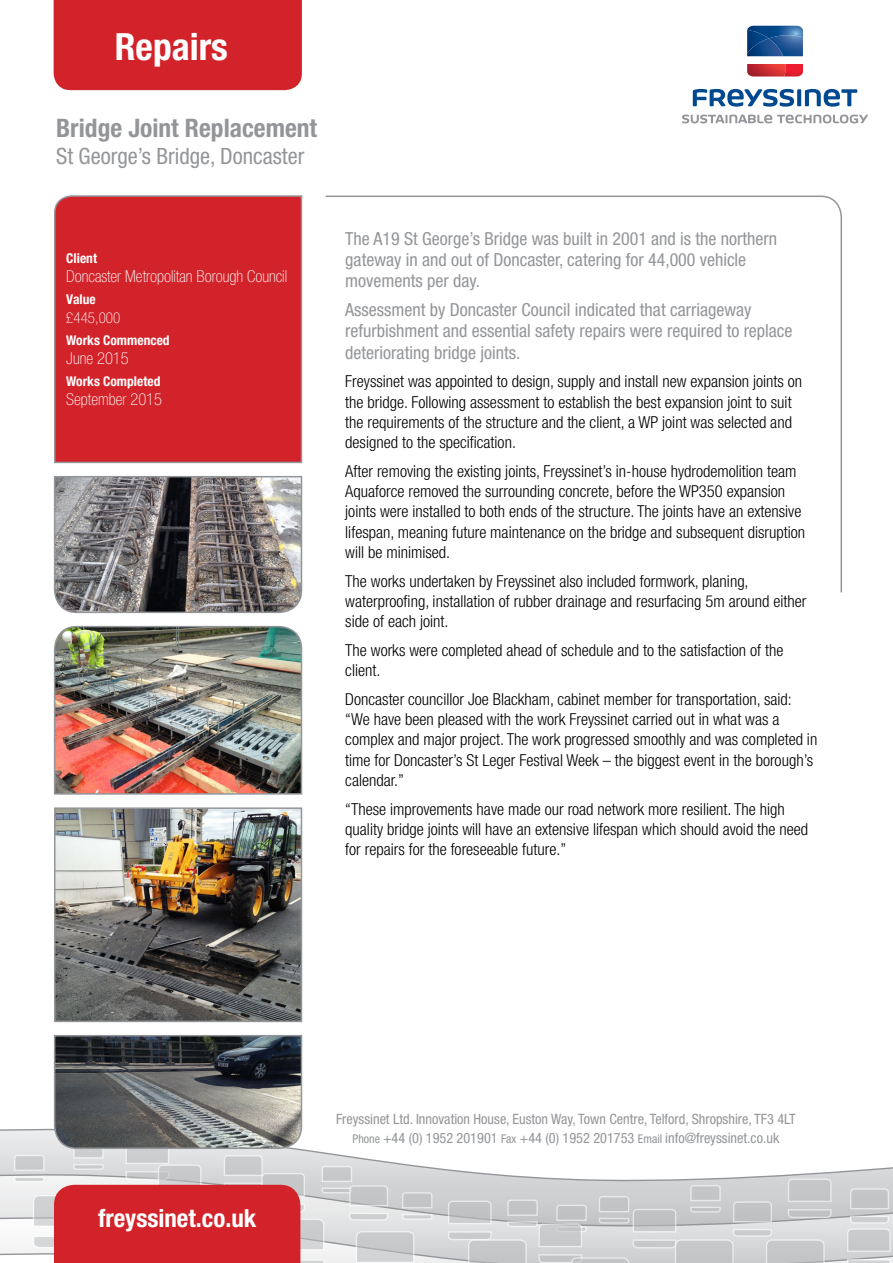
<style>
.page{position:relative;width:893px;height:1263px;background:#fff}
.page>*{position:absolute;margin:0;border:0;box-sizing:border-box;transform-origin:0 0}
.t1{font:700 condensed 37.5px "Helvetica Neue LT Std";color:#fff}
.t2{font:700 condensed 25.5px "Helvetica Neue LT Std";color:#939598}
.t3{font:700 condensed 24.9px "Helvetica Neue LT Std";color:#fff}
.t4{font:condensed 22.5px "Helvetica Neue LT Std";color:#939598}
.t5{font:condensed 18px/21px "Helvetica Neue LT Std";color:#939598}
.t6{font:300 condensed 16.5px/20.2px "Helvetica Neue LT Std";color:#000}
.t7{font:100 condensed 16.5px "Helvetica Neue LT Std";color:#fff}
.t8{font:100 condensed 15px "Helvetica Neue LT Std";color:#fff}
.t9{font:condensed 14.25px/19.4px "Helvetica Neue LT Std";color:#939598;text-align:center}
.t10{font:700 condensed 13.5px "Helvetica Neue LT Std";color:#fff}
.s1{font-size:12px}
</style>
<div class="page">
<img style="left:53px;top:625px;width:250px;height:170px">
<div style="left:54px;top:0;width:248px;height:90px;background:#d2232a"></div>
<svg style="left:325px;top:195px;width:517px;height:398px"></svg>
<svg style="left:53px;top:476px;width:250px;height:138px"></svg>
<div style="left:54px;top:195px;width:249px;height:269px;background:#d2232a"></div>
<svg style="left:0;top:1129px;width:893px;height:101px"></svg>
<svg style="left:846px;top:1187px;width:45px;height:76px"></svg>
<svg style="left:447px;top:1178px;width:385px;height:85px"></svg>
<img style="left:54px;top:807px;width:249px;height:216px">
<svg style="left:13px;top:1035px;width:420px;height:228px"></svg>
<svg style="left:693px;top:89px;width:101px;height:18px"></svg>
<svg style="left:797px;top:89px;width:4px;height:17px"></svg>
<svg style="left:805px;top:89px;width:52px;height:18px"></svg>
<svg style="left:786px;top:64px;width:17px;height:13px"></svg>
<img style="left:747px;top:64px;width:39px;height:13px">
<svg style="left:747px;top:26px;width:56px;height:30px"></svg>
<img style="left:747px;top:38px;width:36px;height:18px">
<svg style="left:682px;top:115px;width:186px;height:8px"></svg>
<h1 class="t1" style="left:115px;top:24px;width:115px">Repairs</h1>
<h2 class="t2" style="left:56px;top:113px;width:262px">Bridge Joint Replacement</h2>
<h3 class="t4" style="left:56px;top:143px;width:250px">St George’s Bridge, Doncaster</h3>
<p class="t10" style="left:66px;top:250px;width:32px">Client</p>
<p class="t7" style="left:66px;top:267px;width:222px">Doncaster Metropolitan Borough Council</p>
<p class="t10" style="left:66px;top:291px;width:31px">Value</p>
<p class="t8" style="left:66px;top:309px;width:55px">£445,000</p>
<p class="t10" style="left:66px;top:332px;width:105px">Works Commenced</p>
<p class="t7" style="left:66px;top:349px;width:64px">June 2015</p>
<p class="t10" style="left:66px;top:373px;width:96px">Works Completed</p>
<p class="t7" style="left:66px;top:390px;width:97px">September 2015</p>
<p class="t5" style="left:345px;top:228px;width:433px">The A19 St George’s Bridge was built in 2001 and is the northern gateway in and out of Doncaster, catering for 44,000 vehicle movements per day.</p>
<p class="t5" style="left:345px;top:299px;width:449px">Assessment by Doncaster Council indicated that carriageway refurbishment and essential safety repairs were required to replace deteriorating bridge joints.</p>
<p class="t6" style="left:345px;top:371px;width:458px">Freyssinet was appointed to design, supply and install new expansion joints on the bridge. Following assessment to establish the best expansion joint to suit the requirements of the structure and the client, a WP joint was selected and designed to the specification.</p>
<p class="t6" style="left:345px;top:461px;width:461px">After removing the existing joints, Freyssinet’s in-house hydrodemolition team Aquaforce removed the surrounding concrete, before the WP350 expansion joints were installed to both ends of the structure. The joints have an extensive lifespan, meaning future maintenance on the bridge and subsequent disruption will be minimised.</p>
<p class="t6" style="left:345px;top:570px;width:463px">The works undertaken by Freyssinet also included formwork, planing, waterproofing, installation of rubber drainage and resurfacing 5m around either side of each joint.</p>
<p class="t6" style="left:345px;top:640px;width:440px">The works were completed ahead of schedule and to the satisfaction of the client.</p>
<p class="t6" style="left:345px;top:689px;width:474px">Doncaster councillor Joe Blackham, cabinet member for transportation, said: “We have been pleased with the work Freyssinet carried out in what was a complex and major project. The work progressed smoothly and was completed in time for Doncaster’s St Leger Festival Week – the biggest event in the borough’s calendar.”</p>
<p class="t6" style="left:345px;top:798px;width:464px">“These improvements have made our road network more resilient. The high quality bridge joints will have an extensive lifespan which should avoid the need for repairs for the foreseeable future.”</p>
<h3 class="t3" style="left:98px;top:1203px;width:160px">freyssinet.co.uk</h3>
<p class="t9" style="left:336px;top:1109px;width:461px">Freyssinet Ltd. Innovation House, Euston Way, Town Centre, Telford, Shropshire, TF3 4LT<br><span class="s1">Phone</span> +44 (0) 1952 201901 <span class="s1">Fax</span> +44 (0) 1952 201753 <span class="s1">Email</span> info@freyssinet.co.uk</p>
</div>
